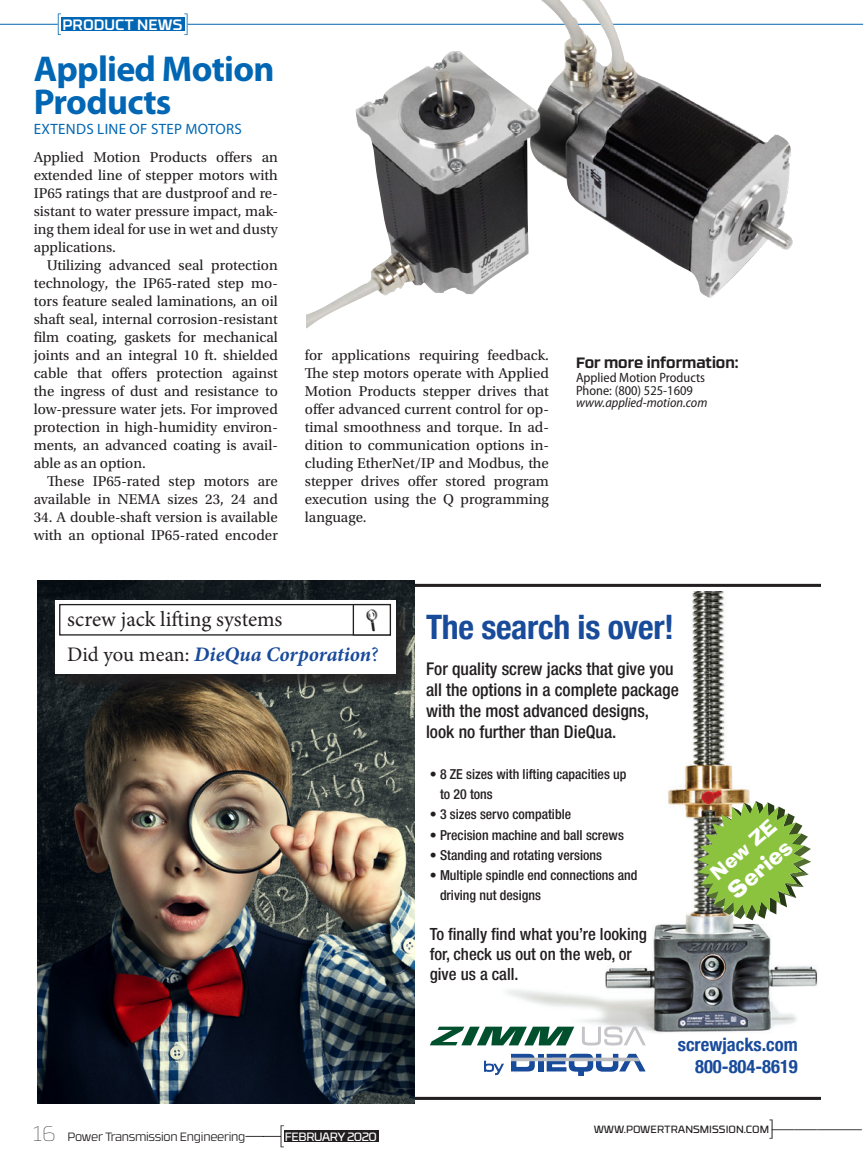
<style>
.page{position:relative;width:864px;height:1161px;background:#fff}
.page>*{position:absolute;margin:0;border:0;box-sizing:border-box;transform-origin:0 0}
.t1{font:700 36px/33px "Myriad Pro";letter-spacing:-.02em;color:#0166b3}
.t2{font:700 condensed 33.75px "Helvetica Neue";letter-spacing:-.01em;color:#194b9b}
.t3{font:300 condensed 24px "Myriad Pro";color:#231f20}
.t4{font:22.35px "Ad Lib BT";color:#fff}
.t5{font:21.45px "Minion Pro";color:#231f20}
.t6{font:italic 700 20.7px "Minion Pro";color:#194b9b}
.t7{font:19.65px "Ad Lib BT";color:#fff}
.t8{font:700 condensed 18.6px/22.2px "Helvetica Neue";color:#194b9b;text-align:right}
.t9{font:500 condensed 17.55px/21.1px "Helvetica Neue LT Com";color:#231f20}
.t10{font:500 condensed 16.8px/20.1px "Helvetica Neue LT Com";color:#231f20}
.t11{font:15px/18px "Utopia Std";color:#231f20;text-align:justify}
.t12{font:15px "Myriad Pro";letter-spacing:.02em;color:#0166b3}
.t13{font:700 15px "RB No 3.1";color:#231f20}
.t14{font:500 15px "RB No 3.1";color:#fff}
.t15{font:500 condensed 13.8px/20.1px "Helvetica Neue LT Com";color:#231f20}
.t16{font:semi-condensed 13.5px/13.5px "Myriad Pro";color:#231f20}
.t17{font:italic semi-condensed 13.5px "Myriad Pro";color:#231f20}
.t18{font:300 12px "RB No 3.1";letter-spacing:-.02em;color:#231f20}
.t19{font:12px "RB No 3.1";letter-spacing:-.04em;color:#fff}
.t20{font:10.5px "RB No 3.1";color:#231f20}
.t21{font:9.15px "Helvetica";color:#000}
.s1{font-weight:400;font-style:normal;color:#231f20}
.s2{font-weight:400;font-style:normal}
.s3{font-weight:100;font-size:21px}
</style>
<div class="page">
<svg style="left:415px;top:584px;width:405px;height:516px"></svg>
<img style="left:37px;top:580px;width:378px;height:524px">
<svg style="left:430px;top:1027px;width:144px;height:18px"></svg>
<svg style="left:582px;top:1027px;width:64px;height:19px"></svg>
<svg style="left:484px;top:1061px;width:20px;height:14px"></svg>
<svg style="left:511px;top:1053px;width:135px;height:23px"></svg>
<div style="left:58px;top:603px;width:357px;height:90px;background:#231f20;opacity:.75"></div>
<div style="left:55px;top:600px;width:341px;height:74px;background:#fff"></div>
<div style="left:59px;top:604px;width:332px;height:32px;border:1px solid #231f20"></div>
<div style="left:353px;top:604px;width:38px;height:32px;border:1px solid #231f20"></div>
<svg style="left:697px;top:801px;width:114px;height:119px"></svg>
<svg style="left:245px;top:1125px;width:39px;height:22px"></svg>
<div style="left:284px;top:1131px;width:94px;height:11px;background:#231f20"></div>
<div style="left:61px;top:17px;width:123px;height:14px;background:#0166b3"></div>
<svg style="left:184px;top:14px;width:4px;height:21px"></svg>
<hr style="left:188px;top:24px;width:675px;height:1px;background:#0166b3">
<svg style="left:58px;top:14px;width:3px;height:21px"></svg>
<hr style="left:0;top:24px;width:58px;height:1px;background:#0166b3">
<img style="left:306px;top:0;width:494px;height:328px">
<p class="t14" style="left:62px;top:13px;width:122px">PRODUCT NEWS</p>
<h1 class="t1" style="left:34px;top:53px;width:242px">Applied Motion<br>Products</h1>
<p class="t12" style="left:34px;top:121px;width:210px">EXTENDS LINE OF STEP MOTORS</p>
<p class="t11" style="left:34px;top:148px;width:246px">Applied Motion Products offers an extended line of stepper motors with IP65 ratings that are dustproof and re&shy;sistant to water pressure impact, mak&shy;ing them ideal for use in wet and dusty applications.</p>
<p class="t11" style="left:34px;top:256px;width:246px;text-indent:14px">Utilizing advanced seal protection technology, the IP65-rated step mo&shy;tors feature sealed laminations, an oil shaft seal, internal corrosion-resistant film coating, gaskets for mechanical joints and an integral 10 ft. shielded cable that offers protection against the ingress of dust and resistance to low-pressure water jets. For improved protection in high-humidity environ&shy;ments, an advanced coating is avail&shy;able as an option.</p>
<p class="t11" style="left:34px;top:472px;width:246px;text-align:right">These IP65-rated step motors are available in NEMA sizes 23, 24 and</p>
<p class="t11" style="left:34px;top:508px;width:246px">34. A double-shaft version is available with an optional IP65-rated encoder</p>
<p class="t11" style="left:305px;top:346px;width:246px">for applications requiring feedback.<br>The step motors operate with Applied Motion Products stepper drives that offer advanced current control for op&shy;timal smoothness and torque. In ad&shy;dition to communication options in&shy;cluding EtherNet/IP and Modbus, the stepper drives offer stored program execution using the Q programming language.</p>
<p class="t13" style="left:576px;top:351px;width:164px">For more information:</p>
<p class="t16" style="left:576px;top:371px;width:131px">Applied Motion Products<br>Phone: (800) 525-1609</p>
<p class="t17" style="left:576px;top:395px;width:133px">www.applied-motion.com</p>
<h3 class="t5" style="left:67px;top:604px;width:217px">screw jack lifting systems</h3>
<h3 class="t6" style="left:67px;top:640px;width:313px"><span class="s1">Did you mean:</span> DieQua Corporation<span class="s2">?</span></h3>
<p class="t18" style="left:33px;top:1128px;width:213px"><span class="s3">16</span> Power Transmission Engineering</p>
<p class="t19" style="left:285px;top:1128px;width:94px">FEBRUARY 2020</p>
<h2 class="t2" style="left:426px;top:599px;width:250px">The search is over!</h2>
<p class="t9" style="left:426px;top:658px;width:254px">For quality screw jacks that give you all the options in a complete package with the most advanced designs, look no further than DieQua.</p>
<p class="t15" style="left:440px;top:764px;width:188px;text-indent:-10px">• 8 ZE sizes with lifting capacities up to 20 tons</p>
<p class="t15" style="left:430px;top:804px;width:143px">• 3 sizes servo compatible</p>
<p class="t15" style="left:430px;top:825px;width:196px">• Precision machine and ball screws</p>
<p class="t15" style="left:430px;top:845px;width:174px">• Standing and rotating versions</p>
<p class="t15" style="left:440px;top:865px;width:199px;text-indent:-10px">• Multiple spindle end connections and driving nut designs</p>
<p class="t10" style="left:430px;top:924px;width:219px">To finally find what you’re looking for, check us out on the web, or give us a call.</p>
<h3 class="t7" style="left:705px;top:866px;width:81px;rotate:-41deg">New ZE</h3>
<h3 class="t4" style="left:722px;top:883px;width:78px;rotate:-41deg">Series</h3>
<p class="t8" style="left:678px;top:1032px;width:122px">screwjacks.com<br>800-804-8619</p>
<p class="t20" style="left:594px;top:1122px;width:177px">WWW.POWERTRANSMISSION.COM</p>
<h3 class="t3" style="left:769px;top:1116px;width:96px">]————</h3>
<p class="t21" style="left:755px;top:1121px;width:69px">2/5/20 2:57 PM</p>
</div>
